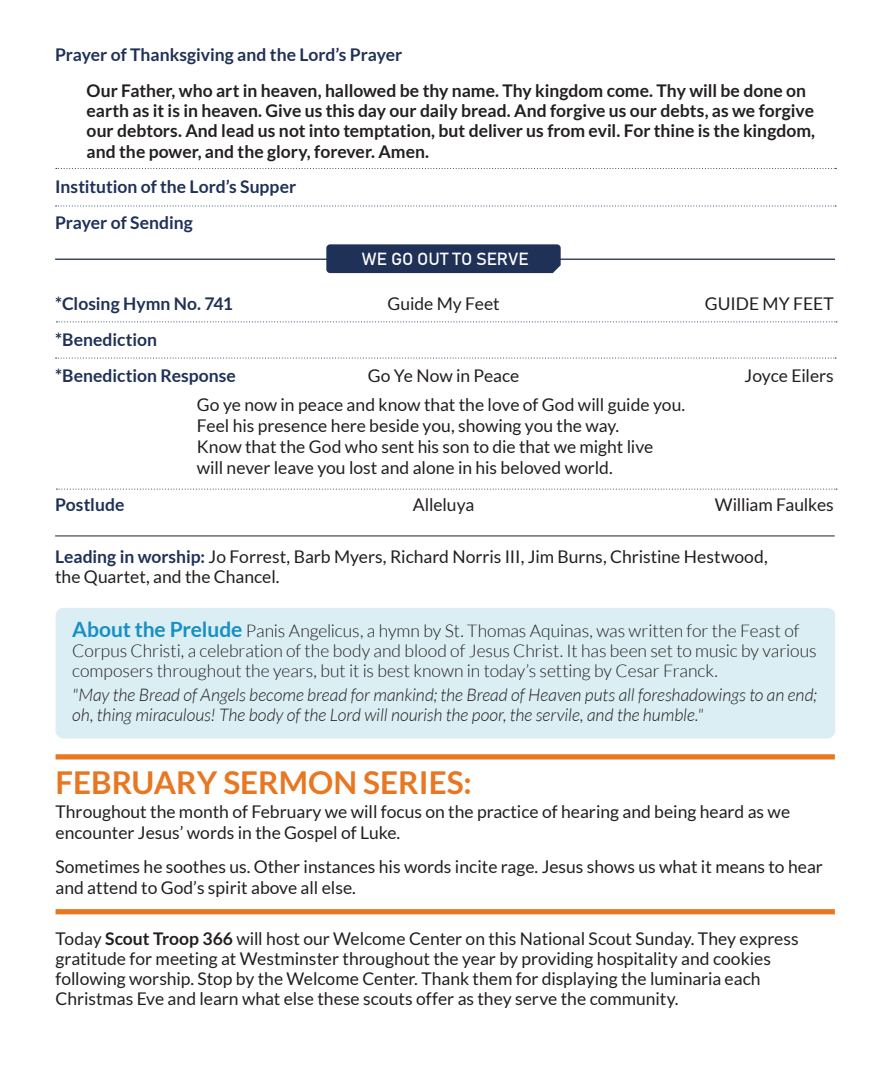
<style>
.page{position:relative;width:882px;height:1071px;background:#fff}
.page>*{position:absolute;margin:0;border:0;box-sizing:border-box;transform-origin:0 0}
.t1{font:700 31.5px "Lato";color:#e87722}
.t2{font:17.5px/21px "Lato";color:#231f20}
.t3{font:700 17.5px/20.1px "Lato";color:#231f20}
.t4{font:300 17.5px/20.1px "Lato";letter-spacing:-.005em;color:#231f20}
.t5{font:italic 300 17.5px/20.1px "Lato";color:#231f20}
.t6{font:700 17.5px "Lato";color:#203158}
.t7{font:17.5px "Bahnschrift";letter-spacing:-.01em;color:#fff}
.s1{font-weight:700;color:#203158}
.s2{font-weight:700;font-size:21px;color:#1790c3}
.s3{font-weight:700}
</style>
<div class="page">
<div style="left:56px;top:608px;width:779px;height:130px;background:#daeef4;border-radius:8px"></div>
<div style="left:56px;top:754px;width:779px;height:6px;background:#e87722"></div>
<div style="left:56px;top:909px;width:779px;height:5px;background:#e87722"></div>
<div style="left:326px;top:244px;width:235px;height:29px;background:#203158"></div>
<hr style="left:55px;top:259px;width:292px;height:1px;background:#203158">
<hr style="left:544px;top:259px;width:291px;height:1px;background:#203158">
<hr style="left:55px;top:536px;width:780px;height:1px;background:#231f20">
<svg style="left:56px;top:168px;width:781px;height:1px"></svg>
<svg style="left:56px;top:206px;width:780px;height:1px"></svg>
<svg style="left:56px;top:358px;width:780px;height:1px"></svg>
<svg style="left:56px;top:321px;width:781px;height:1px"></svg>
<svg style="left:56px;top:489px;width:781px;height:1px"></svg>
<p class="t6" style="left:55px;top:45px;width:349px">Prayer of Thanksgiving and the Lord’s Prayer</p>
<p class="t3" style="left:87px;top:81px;width:730px">Our Father, who art in heaven, hallowed be thy name. Thy kingdom come. Thy will be done on earth as it is in heaven. Give us this day our daily bread. And forgive us our debts, as we forgive our debtors. And lead us not into temptation, but deliver us from evil. For thine is the kingdom, and the power, and the glory, forever. Amen.</p>
<p class="t6" style="left:55px;top:177px;width:243px">Institution of the Lord’s Supper</p>
<p class="t6" style="left:55px;top:213px;width:139px">Prayer of Sending</p>
<p class="t7" style="left:362px;top:245px;width:169px">WE GO OUT TO SERVE</p>
<p class="t6" style="left:55px;top:293px;width:179px">*Closing Hymn No. 741</p>
<p class="t2" style="left:387px;top:293px;width:114px">Guide My Feet</p>
<p class="t2" style="left:705px;top:293px;width:131px">GUIDE MY FEET</p>
<p class="t6" style="left:55px;top:329px;width:104px">*Benediction</p>
<p class="t6" style="left:55px;top:366px;width:182px">*Benediction Response</p>
<p class="t2" style="left:368px;top:366px;width:153px">Go Ye Now in Peace</p>
<p class="t2" style="left:745px;top:366px;width:91px">Joyce Eilers</p>
<p class="t2" style="left:197px;top:394px;width:490px">Go ye now in peace and know that the love of God will guide you.<br>Feel his presence here beside you, showing you the way.<br>Know that the God who sent his son to die that we might live<br>will never leave you lost and alone in his beloved world.</p>
<p class="t6" style="left:55px;top:495px;width:71px">Postlude</p>
<p class="t2" style="left:413px;top:494px;width:63px">Alleluya</p>
<p class="t2" style="left:715px;top:494px;width:121px">William Faulkes</p>
<p class="t2" style="left:55px;top:546px;width:714px;line-height:20.1px"><span class="s1">Leading in worship:</span> Jo Forrest, Barb Myers, Richard Norris III, Jim Burns, Christine Hestwood, the Quartet, and the Chancel.</p>
<p class="t4" style="left:72px;top:620px;width:746px"><span class="s2">About the Prelude</span> Panis Angelicus, a hymn by St. Thomas Aquinas, was written for the Feast of<br>Corpus Christi, a celebration of the body and blood of Jesus Christ. It has been set to music by various composers throughout the years, but it is best known in today’s setting by Cesar Franck.</p>
<p class="t5" style="left:72px;top:685px;width:746px">"May the Bread of Angels become bread for mankind; the Bread of Heaven puts all foreshadowings to an end; oh, thing miraculous! The body of the Lord will nourish the poor, the servile, and the humble."</p>
<p class="t1" style="left:56px;top:764px;width:418px">FEBRUARY SERMON SERIES:</p>
<p class="t2" style="left:56px;top:801px;width:736px">Throughout the month of February we will focus on the practice of hearing and being heard as we encounter Jesus’ words in the Gospel of Luke.</p>
<p class="t2" style="left:56px;top:856px;width:769px">Sometimes he soothes us. Other instances his words incite rage. Jesus shows us what it means to hear and attend to God’s spirit above all else.</p>
<p class="t2" style="left:56px;top:928px;width:745px;line-height:20.1px">Today <span class="s3">Scout Troop 366</span> will host our Welcome Center on this National Scout Sunday. They express gratitude for meeting at Westminster throughout the year by providing hospitality and cookies following worship. Stop by the Welcome Center. Thank them for displaying the luminaria each Christmas Eve and learn what else these scouts offer as they serve the community.</p>
</div>
